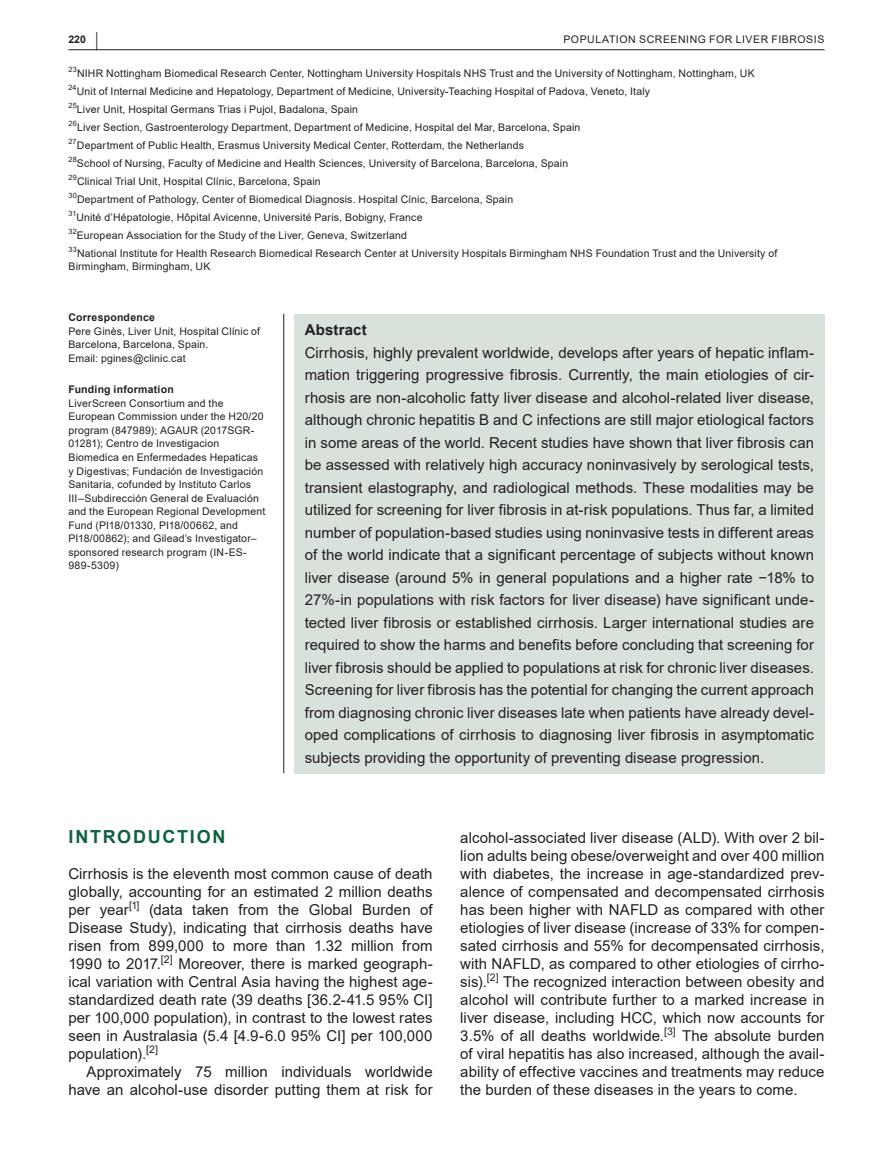
<style>
.page{position:relative;width:893px;height:1174px;background:#fff}
.page>*{position:absolute;margin:0;border:0;box-sizing:border-box;transform-origin:0 0}
.t1{font:700 18px "Arial";letter-spacing:.095em;color:#0d6341}
.t2{font:15px/18px "Arial";letter-spacing:.005em;color:#231f20;text-align:justify}
.t3{font:700 15px "Arial";letter-spacing:.01em;color:#231f20}
.t4{font:10.5px/13.5px "Arial";letter-spacing:.015em;color:#231f20}
.t5{font:700 10.5px "Arial";letter-spacing:.02em;color:#231f20}
.t6{font:10.5px "Arial";letter-spacing:.055em;color:#231f20}
.t7{font:7.35px "Arial";letter-spacing:.02em;color:#231f20}
.s1{font-size:19.5px}
</style>
<div class="page">
<hr style="left:68px;top:49px;width:756px;height:1px;background:#231f20">
<div style="left:294px;top:314px;width:530px;height:459px;background:#d9e1db"></div>
<hr style="left:283px;top:314px;width:1px;height:459px;background:#231f20">
<p class="t5" style="left:68px;top:32px;width:31px">220 <span class="s1">|</span></p>
<p class="t6" style="left:563px;top:32px;width:262px">POPULATION SCREENING FOR LIVER FIBROSIS</p>
<p class="t7" style="left:68px;top:64px;width:10px">23</p>
<p class="t4" style="left:77px;top:66px;width:679px">NIHR Nottingham Biomedical Research Center, Nottingham University Hospitals NHS Trust and the University of Nottingham, Nottingham, UK</p>
<p class="t7" style="left:68px;top:82px;width:10px">24</p>
<p class="t4" style="left:77px;top:84px;width:575px">Unit of Internal Medicine and Hepatology, Department of Medicine, University-Teaching Hospital of Padova, Veneto, Italy</p>
<p class="t7" style="left:68px;top:100px;width:10px">25</p>
<p class="t4" style="left:77px;top:102px;width:283px">Liver Unit, Hospital Germans Trias i Pujol, Badalona, Spain</p>
<p class="t7" style="left:68px;top:118px;width:10px">26</p>
<p class="t4" style="left:77px;top:120px;width:505px">Liver Section, Gastroenterology Department, Department of Medicine, Hospital del Mar, Barcelona, Spain</p>
<p class="t7" style="left:68px;top:136px;width:10px">27</p>
<p class="t4" style="left:77px;top:138px;width:449px">Department of Public Health, Erasmus University Medical Center, Rotterdam, the Netherlands</p>
<p class="t7" style="left:68px;top:154px;width:10px">28</p>
<p class="t4" style="left:77px;top:156px;width:493px">School of Nursing, Faculty of Medicine and Health Sciences, University of Barcelona, Barcelona, Spain</p>
<p class="t7" style="left:68px;top:172px;width:10px">29</p>
<p class="t4" style="left:77px;top:174px;width:245px">Clinical Trial Unit, Hospital Clínic, Barcelona, Spain</p>
<p class="t7" style="left:68px;top:190px;width:10px">30</p>
<p class="t4" style="left:77px;top:192px;width:438px">Department of Pathology, Center of Biomedical Diagnosis. Hospital Cínic, Barcelona, Spain</p>
<p class="t7" style="left:68px;top:208px;width:10px">31</p>
<p class="t4" style="left:76px;top:210px;width:348px">Unité d’Hépatologie, Hôpital Avicenne, Université Paris, Bobigny, France</p>
<p class="t7" style="left:68px;top:226px;width:10px">32</p>
<p class="t4" style="left:77px;top:228px;width:331px">European Association for the Study of the Liver, Geneva, Switzerland</p>
<p class="t7" style="left:68px;top:244px;width:10px">33</p>
<p class="t4" style="left:68px;top:246px;width:710px;text-indent:9px">National Institute for Health Research Biomedical Research Center at University Hospitals Birmingham NHS Foundation Trust and the University of<br>Birmingham, Birmingham, UK</p>
<p class="t5" style="left:68px;top:310px;width:88px">Correspondence</p>
<p class="t4" style="left:68px;top:324px;width:193px">Pere Ginès, Liver Unit, Hospital Clínic of<br>Barcelona, Barcelona, Spain.<br>Email: pgines@clinic.cat</p>
<p class="t5" style="left:68px;top:382px;width:107px">Funding information</p>
<p class="t4" style="left:68px;top:396px;width:198px">LiverScreen Consortium and the European Commission under the H20/20 program (847989); AGAUR (2017SGR-01281); Centro de Investigacion Biomedica en Enfermedades Hepaticas y Digestivas; Fundación de Investigación Sanitaria, cofunded by Instituto Carlos III–Subdirección General de Evaluación and the European Regional Development Fund (PI18/01330, PI18/00662, and PI18/00862); and Gilead’s Investigator– sponsored research program (IN-ES-989-5309)</p>
<p class="t3" style="left:305px;top:319px;width:64px">Abstract</p>
<p class="t2" style="left:305px;top:341px;width:511px;line-height:22.5px">Cirrhosis, highly prevalent worldwide, develops after years of hepatic inflam&shy;mation triggering progressive fibrosis. Currently, the main etiologies of cir&shy;rhosis are non-alcoholic fatty liver disease and alcohol-related liver disease, although chronic hepatitis B and C infections are still major etiological factors in some areas of the world. Recent studies have shown that liver fibrosis can be assessed with relatively high accuracy noninvasively by serological tests, transient elastography, and radiological methods. These modalities may be utilized for screening for liver fibrosis in at-risk populations. Thus far, a limited number of population-based studies using noninvasive tests in different areas of the world indicate that a significant percentage of subjects without known liver disease (around 5% in general populations and a higher rate −18% to 27%-in populations with risk factors for liver disease) have significant unde&shy;tected liver fibrosis or established cirrhosis. Larger international studies are required to show the harms and benefits before concluding that screening for liver fibrosis should be applied to populations at risk for chronic liver diseases.<br>Screening for liver fibrosis has the potential for changing the current approach from diagnosing chronic liver diseases late when patients have already devel&shy;oped complications of cirrhosis to diagnosing liver fibrosis in asymptomatic subjects providing the opportunity of preventing disease progression.</p>
<p class="t1" style="left:68px;top:824px;width:159px">INTRODUCTION</p>
<p class="t2" style="left:68px;top:865px;width:366px">Cirrhosis is the eleventh most common cause of death globally, accounting for an estimated 2 million deaths per year</p>
<p class="t4" style="left:129px;top:898px;width:12px">[1]</p>
<p class="t2" style="left:68px;top:901px;width:366px;text-indent:81px">(data taken from the Global Burden of Disease Study), indicating that cirrhosis deaths have risen from 899,000 to more than 1.32 million from 1990 to 2017.</p>
<p class="t4" style="left:161px;top:952px;width:13px">[2]</p>
<p class="t2" style="left:68px;top:955px;width:366px;text-indent:110px">Moreover, there is marked geograph&shy;ical variation with Central Asia having the highest age&shy;standardized death rate (39 deaths [36.2-41.5 95% CI] per 100,000 population), in contrast to the lowest rates seen in Australasia (5.4 [4.9-6.0 95% CI] per 100,000 population).</p>
<p class="t4" style="left:146px;top:1042px;width:13px">[2]</p>
<p class="t2" style="left:68px;top:1063px;width:366px;text-align:right">Approximately 75 million individuals worldwide have an alcohol-use disorder putting them at risk for</p>
<p class="t2" style="left:460px;top:829px;width:366px">alcohol-associated liver disease (ALD). With over 2 bil&shy;lion adults being obese/overweight and over 400 million with diabetes, the increase in age-standardized prev&shy;alence of compensated and decompensated cirrhosis has been higher with NAFLD as compared with other etiologies of liver disease (increase of 33% for compen&shy;sated cirrhosis and 55% for decompensated cirrhosis, with NAFLD, as compared to other etiologies of cirrho&shy;sis).<sup>[2]</sup> The recognized interaction between obesity and alcohol will contribute further to a marked increase in liver disease, including HCC, which now accounts for 3.5% of all deaths worldwide.</p>
<p class="t4" style="left:664px;top:1024px;width:13px">[3]</p>
<p class="t2" style="left:460px;top:1027px;width:366px;text-indent:222px">The absolute burden of viral hepatitis has also increased, although the avail&shy;ability of effective vaccines and treatments may reduce the burden of these diseases in the years to come.</p>
</div>
